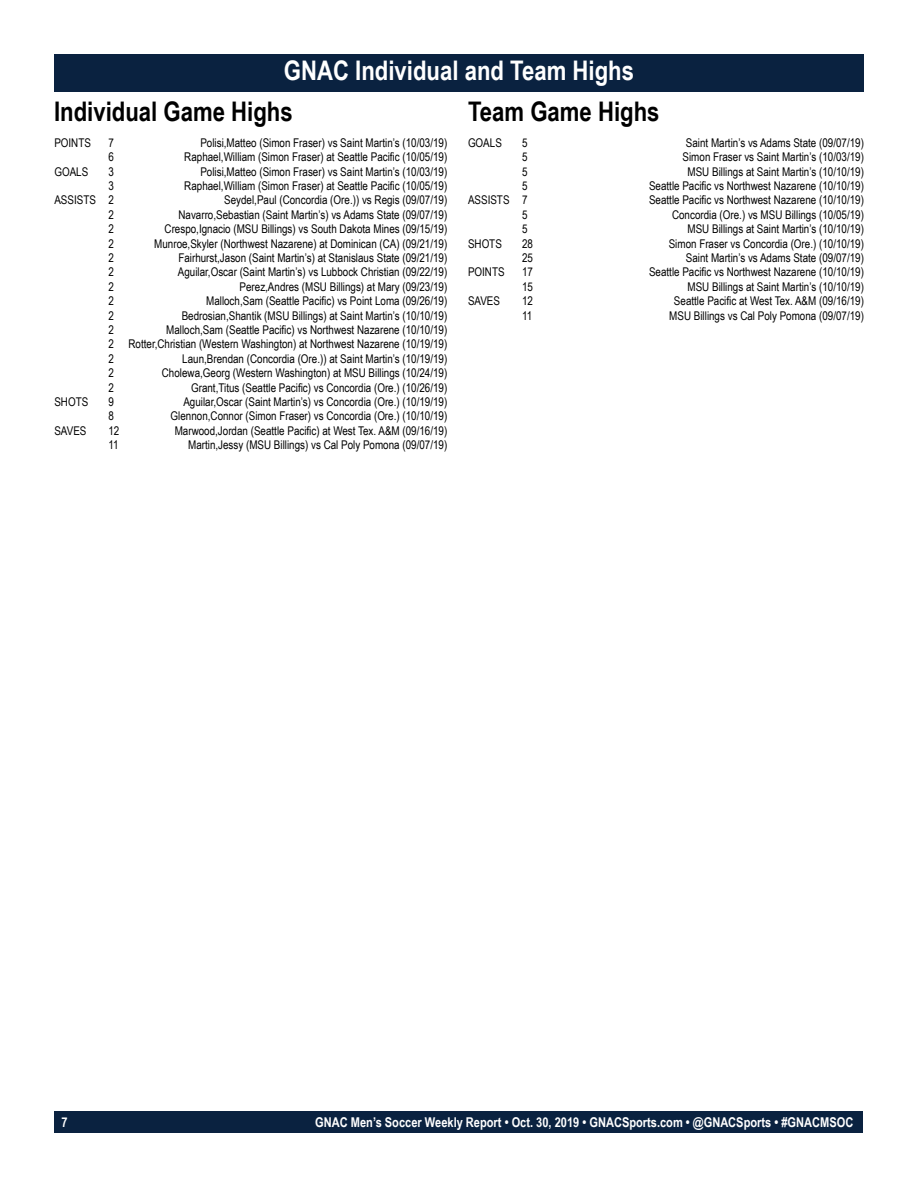
<style>
.page{position:relative;width:918px;height:1188px;background:#fff}
.page>*{position:absolute;margin:0;border:0;box-sizing:border-box;transform-origin:0 0}
.t1{font:700 27px "Arial Narrow";color:#000}
.t2{font:700 27px "Arial Narrow";color:#fff}
.t3{font:700 13.5px "Arial Narrow";color:#fff}
.t4{font:12px/14.4px "Arial Narrow";color:#000;text-align:justify}
</style>
<div class="page">
<div style="left:55px;top:1111px;width:808px;height:22px;background:#0a2240"></div>
<div style="left:54px;top:54px;width:810px;height:38px;background:#0a2240"></div>
<h1 class="t2" style="left:284px;top:50px;width:352px">GNAC Individual and Team Highs</h1>
<h1 class="t1" style="left:54px;top:91px;width:240px">Individual Game Highs</h1>
<p class="t4" style="left:54px;top:135px;width:38px">POINTS</p>
<p class="t4" style="left:108px;top:135px;width:7px">7</p>
<p class="t4" style="left:200px;top:135px;width:249px">Polisi,Matteo (Simon Fraser) vs Saint Martin’s (10/03/19)</p>
<p class="t4" style="left:108px;top:149px;width:7px">6</p>
<p class="t4" style="left:184px;top:149px;width:265px">Raphael,William (Simon Fraser) at Seattle Pacific (10/05/19)</p>
<p class="t4" style="left:54px;top:164px;width:35px">GOALS</p>
<p class="t4" style="left:108px;top:164px;width:7px">3</p>
<p class="t4" style="left:200px;top:164px;width:249px">Polisi,Matteo (Simon Fraser) vs Saint Martin’s (10/03/19)</p>
<p class="t4" style="left:108px;top:178px;width:7px">3</p>
<p class="t4" style="left:184px;top:178px;width:265px">Raphael,William (Simon Fraser) at Seattle Pacific (10/05/19)</p>
<p class="t4" style="left:54px;top:193px;width:61px">ASSISTS 2</p>
<p class="t4" style="left:224px;top:193px;width:225px">Seydel,Paul (Concordia (Ore.)) vs Regis (09/07/19)</p>
<p class="t4" style="left:108px;top:207px;width:7px">2</p>
<p class="t4" style="left:178px;top:207px;width:270px">Navarro,Sebastian (Saint Martin’s) vs Adams State (09/07/19)</p>
<p class="t4" style="left:108px;top:221px;width:7px">2</p>
<p class="t4" style="left:165px;top:221px;width:284px">Crespo,Ignacio (MSU Billings) vs South Dakota Mines (09/15/19)</p>
<p class="t4" style="left:108px;top:236px;width:7px">2</p>
<p class="t4" style="left:154px;top:236px;width:295px">Munroe,Skyler (Northwest Nazarene) at Dominican (CA) (09/21/19)</p>
<p class="t4" style="left:108px;top:250px;width:7px">2</p>
<p class="t4" style="left:178px;top:250px;width:270px">Fairhurst,Jason (Saint Martin’s) at Stanislaus State (09/21/19)</p>
<p class="t4" style="left:108px;top:265px;width:7px">2</p>
<p class="t4" style="left:178px;top:265px;width:271px">Aguilar,Oscar (Saint Martin’s) vs Lubbock Christian (09/22/19)</p>
<p class="t4" style="left:108px;top:279px;width:7px">2</p>
<p class="t4" style="left:240px;top:279px;width:209px">Perez,Andres (MSU Billings) at Mary (09/23/19)</p>
<p class="t4" style="left:108px;top:293px;width:7px">2</p>
<p class="t4" style="left:206px;top:293px;width:243px">Malloch,Sam (Seattle Pacific) vs Point Loma (09/26/19)</p>
<p class="t4" style="left:108px;top:308px;width:7px">2</p>
<p class="t4" style="left:182px;top:308px;width:267px">Bedrosian,Shantik (MSU Billings) at Saint Martin’s (10/10/19)</p>
<p class="t4" style="left:108px;top:322px;width:7px">2</p>
<p class="t4" style="left:108px;top:322px;width:340px;text-indent:58px">Malloch,Sam (Seattle Pacific) vs Northwest Nazarene (10/10/19)<br>2 Rotter,Christian (Western Washington) at Northwest Nazarene (10/19/19)<br>2</p>
<p class="t4" style="left:182px;top:351px;width:267px">Laun,Brendan (Concordia (Ore.)) at Saint Martin’s (10/19/19)</p>
<p class="t4" style="left:108px;top:365px;width:7px">2</p>
<p class="t4" style="left:162px;top:365px;width:287px">Cholewa,Georg (Western Washington) at MSU Billings (10/24/19)</p>
<p class="t4" style="left:108px;top:380px;width:7px">2</p>
<p class="t4" style="left:191px;top:380px;width:258px">Grant,Titus (Seattle Pacific) vs Concordia (Ore.) (10/26/19)</p>
<p class="t4" style="left:54px;top:394px;width:35px">SHOTS</p>
<p class="t4" style="left:108px;top:394px;width:7px">9</p>
<p class="t4" style="left:183px;top:394px;width:265px">Aguilar,Oscar (Saint Martin’s) vs Concordia (Ore.) (10/19/19)</p>
<p class="t4" style="left:108px;top:409px;width:7px">8</p>
<p class="t4" style="left:171px;top:409px;width:278px">Glennon,Connor (Simon Fraser) vs Concordia (Ore.) (10/10/19)</p>
<p class="t4" style="left:54px;top:423px;width:34px">SAVES</p>
<p class="t4" style="left:108px;top:423px;width:12px">12</p>
<p class="t4" style="left:175px;top:423px;width:274px">Marwood,Jordan (Seattle Pacific) at West Tex. A&amp;M (09/16/19)</p>
<p class="t4" style="left:108px;top:437px;width:12px">11</p>
<p class="t4" style="left:188px;top:437px;width:261px">Martin,Jessy (MSU Billings) vs Cal Poly Pomona (09/07/19)</p>
<h1 class="t1" style="left:468px;top:91px;width:193px">Team Game Highs</h1>
<p class="t4" style="left:468px;top:135px;width:35px">GOALS</p>
<p class="t4" style="left:522px;top:135px;width:7px">5</p>
<p class="t4" style="left:686px;top:135px;width:180px">Saint Martin’s vs Adams State (09/07/19)</p>
<p class="t4" style="left:522px;top:149px;width:7px">5</p>
<p class="t4" style="left:683px;top:149px;width:183px">Simon Fraser vs Saint Martin’s (10/03/19)</p>
<p class="t4" style="left:522px;top:164px;width:7px">5</p>
<p class="t4" style="left:688px;top:164px;width:178px">MSU Billings at Saint Martin’s (10/10/19)</p>
<p class="t4" style="left:522px;top:178px;width:7px">5</p>
<p class="t4" style="left:649px;top:178px;width:216px">Seattle Pacific vs Northwest Nazarene (10/10/19)</p>
<p class="t4" style="left:468px;top:193px;width:61px">ASSISTS 7</p>
<p class="t4" style="left:649px;top:193px;width:216px">Seattle Pacific vs Northwest Nazarene (10/10/19)</p>
<p class="t4" style="left:522px;top:207px;width:7px">5</p>
<p class="t4" style="left:672px;top:207px;width:193px">Concordia (Ore.) vs MSU Billings (10/05/19)</p>
<p class="t4" style="left:522px;top:221px;width:7px">5</p>
<p class="t4" style="left:688px;top:221px;width:178px">MSU Billings at Saint Martin’s (10/10/19)</p>
<p class="t4" style="left:468px;top:236px;width:35px">SHOTS</p>
<p class="t4" style="left:522px;top:236px;width:12px">28</p>
<p class="t4" style="left:669px;top:236px;width:197px">Simon Fraser vs Concordia (Ore.) (10/10/19)</p>
<p class="t4" style="left:522px;top:250px;width:12px">25</p>
<p class="t4" style="left:686px;top:250px;width:180px">Saint Martin’s vs Adams State (09/07/19)</p>
<p class="t4" style="left:468px;top:265px;width:38px">POINTS</p>
<p class="t4" style="left:522px;top:265px;width:12px">17</p>
<p class="t4" style="left:649px;top:265px;width:216px">Seattle Pacific vs Northwest Nazarene (10/10/19)</p>
<p class="t4" style="left:522px;top:279px;width:12px">15</p>
<p class="t4" style="left:688px;top:279px;width:178px">MSU Billings at Saint Martin’s (10/10/19)</p>
<p class="t4" style="left:468px;top:293px;width:34px">SAVES</p>
<p class="t4" style="left:522px;top:293px;width:12px">12</p>
<p class="t4" style="left:674px;top:293px;width:192px">Seattle Pacific at West Tex. A&amp;M (09/16/19)</p>
<p class="t4" style="left:522px;top:308px;width:12px">11</p>
<p class="t4" style="left:669px;top:308px;width:196px">MSU Billings vs Cal Poly Pomona (09/07/19)</p>
<p class="t3" style="left:61px;top:1112px;width:8px">7</p>
<p class="t3" style="left:315px;top:1112px;width:540px">GNAC Men’s Soccer Weekly Report • Oct. 30, 2019 • GNACSports.com • @GNACSports • #GNACMSOC</p>
</div>
